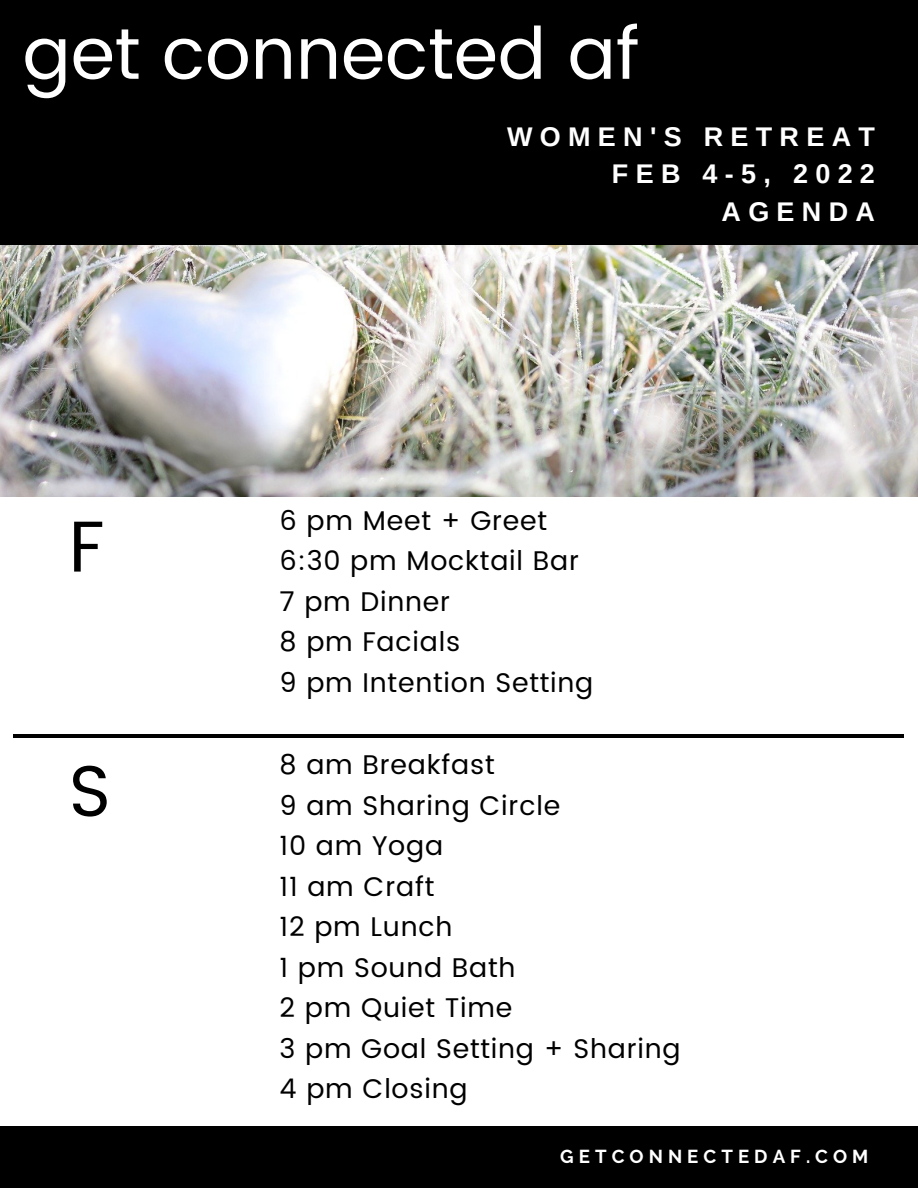
<style>
.page{position:relative;width:918px;height:1188px;background:#fff}
.page>*{position:absolute;margin:0;border:0;box-sizing:border-box;transform-origin:0 0}
.t1{font:72px "Poppins";color:#fff}
.t2{font:72px "Poppins";color:#000}
.t3{font:27px "Poppins";letter-spacing:.03em;color:#000}
.t4{font:700 27px "Arimo";letter-spacing:.27em;color:#fff}
.t5{font:700 18.75px "Raleway";letter-spacing:.27em;color:#fff}
</style>
<div class="page">
<img style="left:0;top:244px;width:918px;height:253px">
<div style="left:0;top:0;width:918px;height:244px;background:#000"></div>
<hr style="left:13px;top:734px;width:891px;height:3px;background:#000">
<div style="left:0;top:1126px;width:918px;height:62px;background:#000"></div>
<p class="t1" style="left:23px;top:12px;width:619px">get connected af</p>
<p class="t4" style="left:507px;top:122px;width:369px">WOMEN'S RETREAT</p>
<p class="t4" style="left:612px;top:159px;width:265px">FEB 4-5, 2022</p>
<p class="t4" style="left:722px;top:196px;width:155px">AGENDA</p>
<p class="t2" style="left:69px;top:505px;width:37px">F</p>
<p class="t2" style="left:69px;top:749px;width:44px">S</p>
<p class="t3" style="left:280px;top:505px;width:269px">6 pm Meet + Greet</p>
<p class="t3" style="left:280px;top:545px;width:301px">6:30 pm Mocktail Bar</p>
<p class="t3" style="left:280px;top:586px;width:172px">7 pm Dinner</p>
<p class="t3" style="left:280px;top:626px;width:182px">8 pm Facials</p>
<p class="t3" style="left:280px;top:667px;width:315px">9 pm Intention Setting</p>
<p class="t3" style="left:280px;top:749px;width:217px">8 am Breakfast</p>
<p class="t3" style="left:280px;top:790px;width:282px">9 am Sharing Circle</p>
<p class="t3" style="left:280px;top:830px;width:165px">10 am Yoga</p>
<p class="t3" style="left:280px;top:871px;width:156px">11 am Craft</p>
<p class="t3" style="left:280px;top:911px;width:174px">12 pm Lunch</p>
<p class="t3" style="left:280px;top:952px;width:238px">1 pm Sound Bath</p>
<p class="t3" style="left:280px;top:992px;width:234px">2 pm Quiet Time</p>
<p class="t3" style="left:280px;top:1033px;width:403px">3 pm Goal Setting + Sharing</p>
<p class="t3" style="left:280px;top:1073px;width:190px">4 pm Closing</p>
<p class="t5" style="left:560px;top:1145px;width:310px">GETCONNECTEDAF.COM</p>
</div>
